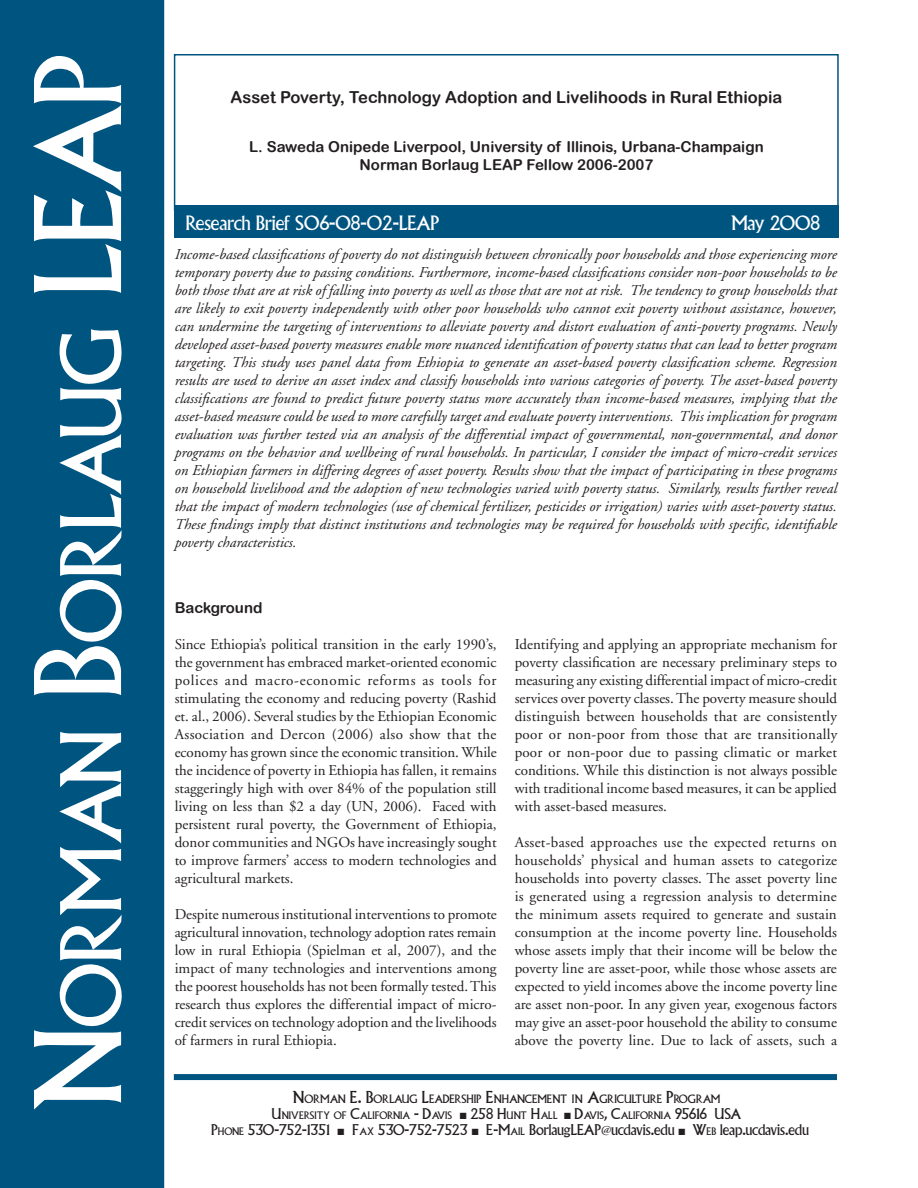
<style>
.page{position:relative;width:918px;height:1188px;background:#fff}
.page>*{position:absolute;margin:0;border:0;box-sizing:border-box;transform-origin:0 0}
.t1{font:108px "Furioso";color:#fff}
.t2{font:75.6px "Furioso";letter-spacing:-.01em;color:#fff}
.t3{font:18px "Furioso";color:#fff}
.t4{font:16.5px "Arial Rounded MT Bold";color:#231f20}
.t5{font:15px/18px "Adobe Garamond";color:#231f20;text-align:justify}
.t6{font:italic 15px/18px "Adobe Garamond";color:#231f20;text-align:justify}
.t7{font:15px/18px "Arial Rounded MT Bold";color:#231f20;text-align:center}
.t8{font:13.5px "Furioso";color:#231f20}
.t9{font:10.5px "Furioso";color:#231f20}
.t10{font:9.45px "Furioso";color:#231f20}
.s1{font-size:108px}
.s2{font-size:15px}
.s3{font-size:13.5px}
.s4{font-style:inherit}
.s5{font-size:9.45px}
.s6{font-family:"Adobe Garamond"}
</style>
<div class="page">
<div style="left:174px;top:206px;width:665px;height:32px;background:#005480"></div>
<div style="left:0;top:0;width:164px;height:1188px;background:#005480"></div>
<div style="left:174px;top:1074px;width:663px;height:6px;background:#005480"></div>
<div style="left:174px;top:54px;width:665px;height:157px;border:2px solid #005480"></div>
<h2 class="t2" style="left:44px;top:1028px;width:969px;rotate:-90deg">ORMAN <span class="s1">B</span>ORLAUG <span class="s1">LEAP</span></h2>
<h1 class="t1" style="left:11px;top:1112px;width:86px;rotate:-90deg">N</h1>
<p class="t4" style="left:231px;top:88px;width:553px">Asset Poverty, Technology Adoption and Livelihoods in Rural Ethiopia</p>
<p class="t7" style="left:249px;top:138px;width:516px">L. Saweda Onipede Liverpool, University of Illinois, Urbana-Champaign<br>Norman Borlaug LEAP Fellow 2006-2007</p>
<p class="t3" style="left:186px;top:211px;width:255px">Research Brief S06-08-02-LEAP</p>
<p class="t3" style="left:731px;top:211px;width:90px">May 2008</p>
<p class="t6" style="left:175px;top:246px;width:664px">Income-based classifications of poverty do not distinguish between chronically poor households and those experiencing more temporary poverty due to passing conditions. Furthermore, income-based classifications consider non-poor households to be both those that are at risk of falling into poverty as well as those that are not at risk. The tendency to group households that are likely to exit poverty independently with other poor households who cannot exit poverty without assistance, however, can undermine the targeting of interventions to alleviate poverty and distort evaluation of anti-poverty programs. Newly developed asset-based poverty measures enable more nuanced identification of poverty status that can lead to better program targeting. This study uses panel data from Ethiopia to generate an asset-based poverty classification scheme. Regression results are used to derive an asset index and classify households into various categories of poverty. The asset-based poverty classifications are found to predict future poverty status more accurately than income-based measures, implying that the asset-based measure could be used to more carefully target and evaluate poverty interventions. This implication for program evaluation was further tested via an analysis of the differential impact of governmental, non-governmental, and donor programs on the behavior and wellbeing of rural households. In particular, I consider the impact of micro-credit services on Ethiopian farmers in differing degrees of asset poverty. Results show that the impact of participating in these programs on household livelihood and the adoption of new technologies varied with poverty status. Similarly, results further reveal that the impact of modern technologies (use of chemical fertilizer, pesticides or irrigation) varies with asset-poverty status.<br>These findings imply that distinct institutions and technologies may be required for households with specific, identifiable poverty characteristics.</p>
<p class="t7" style="left:175px;top:598px;width:89px">Background</p>
<p class="t5" style="left:175px;top:636px;width:324px">Since Ethiopia’s political transition in the early 1990’s, the government has embraced market-oriented economic polices and macro-economic reforms as tools for stimulating the economy and reducing poverty (Rashid et. al., 2006). Several studies by the Ethiopian Economic Association and Dercon (2006) also show that the economy has grown since the economic transition. While the incidence of poverty in Ethiopia has fallen, it remains staggeringly high with over 84% of the population still living on less than $2 a day (UN, 2006). Faced with persistent rural poverty, the Government of Ethiopia, donor communities and NGOs have increasingly sought to improve farmers’ access to modern technologies and agricultural markets.</p>
<p class="t5" style="left:175px;top:906px;width:324px">Despite numerous institutional interventions to promote agricultural innovation, technology adoption rates remain low in rural Ethiopia (Spielman et al, 2007), and the impact of many technologies and interventions among the poorest households has not been formally tested. This research thus explores the differential impact of micro&shy;credit services on technology adoption and the livelihoods of farmers in rural Ethiopia.</p>
<p class="t5" style="left:515px;top:635px;width:324px">Identifying and applying an appropriate mechanism for poverty classification are necessary preliminary steps to measuring any existing differential impact of micro-credit services over poverty classes. The poverty measure should distinguish between households that are consistently poor or non-poor from those that are transitionally poor or non-poor due to passing climatic or market conditions. While this distinction is not always possible with traditional income based measures, it can be applied with asset-based measures.</p>
<p class="t5" style="left:515px;top:833px;width:324px">Asset-based approaches use the expected returns on households’ physical and human assets to categorize households into poverty classes. The asset poverty line is generated using a regression analysis to determine the minimum assets required to generate and sustain consumption at the income poverty line. Households whose assets imply that their income will be below the poverty line are asset-poor, while those whose assets are expected to yield incomes above the income poverty line are asset non-poor. In any given year, exogenous factors may give an asset-poor household the ability to consume above the poverty line. Due to lack of assets, such a</p>
<p class="t9" style="left:293px;top:1092px;width:429px"><span class="s2">N</span>ORMAN <span class="s2">E. B</span>ORLAUG <span class="s2">L</span>EADERSHIP <span class="s2">E</span>NHANCEMENT IN <span class="s2">A</span>GRICULTURE <span class="s2">P</span>ROGRAM</p>
<p class="t10" style="left:272px;top:1109px;width:453px"><span class="s3">U</span>NIVERSITY OF <span class="s3">C</span>ALIFORNIA <span class="s3">- D</span>AVIS ■ <span class="s3">258 H</span>UNT <span class="s3">H</span>ALL ■ <span class="s3">D</span>AVIS<span class="s3">, C</span>ALIFORNIA <span class="s3">95616 USA</span></p>
<p class="t8" style="left:212px;top:1121px;width:599px"><span class="s4">P</span><span class="s5">HONE</span> <span class="s4">530-752-1351</span> ■ <span class="s4">F</span><span class="s5">AX</span> <span class="s4">530-752-7523</span> ■ <span class="s4">E-M</span><span class="s5">AIL</span> BorlaugLEAP<span class="s6">@</span>ucdavis.edu ■ <span class="s4">W</span><span class="s5">EB</span> leap.ucdavis.edu</p>
</div>
